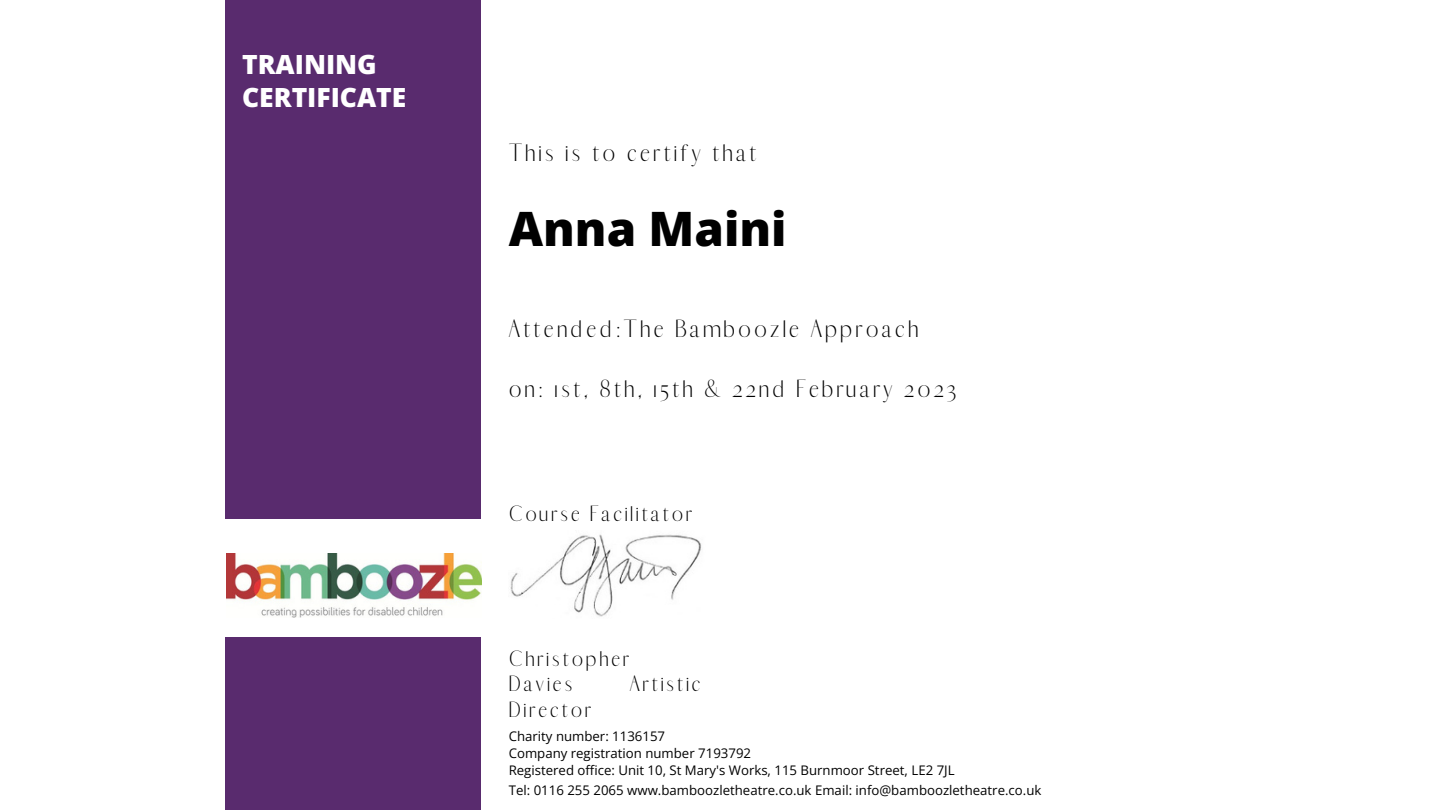
<style>
.page{position:relative;width:1440px;height:810px;background:#fff}
.page>*{position:absolute;margin:0;border:0;box-sizing:border-box;transform-origin:0 0}
.t1{font:800 47.4px "Open Sans";color:#000}
.t2{font:800 26.4px/32.7px "Open Sans";color:#fff}
.t3{font:300 23.85px "Abiah";letter-spacing:.12em;color:#000}
.t4{font:300 21.15px/25.8px "Abiah";letter-spacing:.12em;color:#000}
.t5{font:13.2px "Open Sans";color:#000}
</style>
<div class="page">
<div style="left:226px;top:0;width:255px;height:519px;background:#592b6e"></div>
<div style="left:226px;top:637px;width:255px;height:173px;background:#592b6e"></div>
<img style="left:226px;top:554px;width:256px;height:64px">
<img style="left:510px;top:534px;width:192px;height:83px">
<p class="t2" style="left:242px;top:47px;width:166px">TRAINING<br>CERTIFICATE</p>
<p class="t3" style="left:509px;top:138px;width:250px">This is to certify that</p>
<p class="t1" style="left:509px;top:195px;width:279px">Anna Maini</p>
<p class="t3" style="left:509px;top:315px;width:411px">Attended:The Bamboozle Approach</p>
<p class="t3" style="left:509px;top:374px;width:449px">on: 1st, 8th, 15th &amp; 22nd February 2023</p>
<p class="t4" style="left:509px;top:501px;width:185px">Course Facilitator</p>
<p class="t4" style="left:509px;top:646px;width:122px">Christopher<br>Davies</p>
<p class="t4" style="left:630px;top:671px;width:73px">Artistic</p>
<p class="t4" style="left:509px;top:697px;width:84px">Director</p>
<p class="t5" style="left:509px;top:727px;width:158px">Charity number: 1136157</p>
<p class="t5" style="left:509px;top:744px;width:244px">Company registration number 7193792</p>
<p class="t5" style="left:509px;top:761px;width:447px">Registered office: Unit 10, St Mary's Works, 115 Burnmoor Street, LE2 7JL</p>
<p class="t5" style="left:509px;top:780px;width:534px">Tel: 0116 255 2065 www.bamboozletheatre.co.uk Email: info@bamboozletheatre.co.uk</p>
</div>
